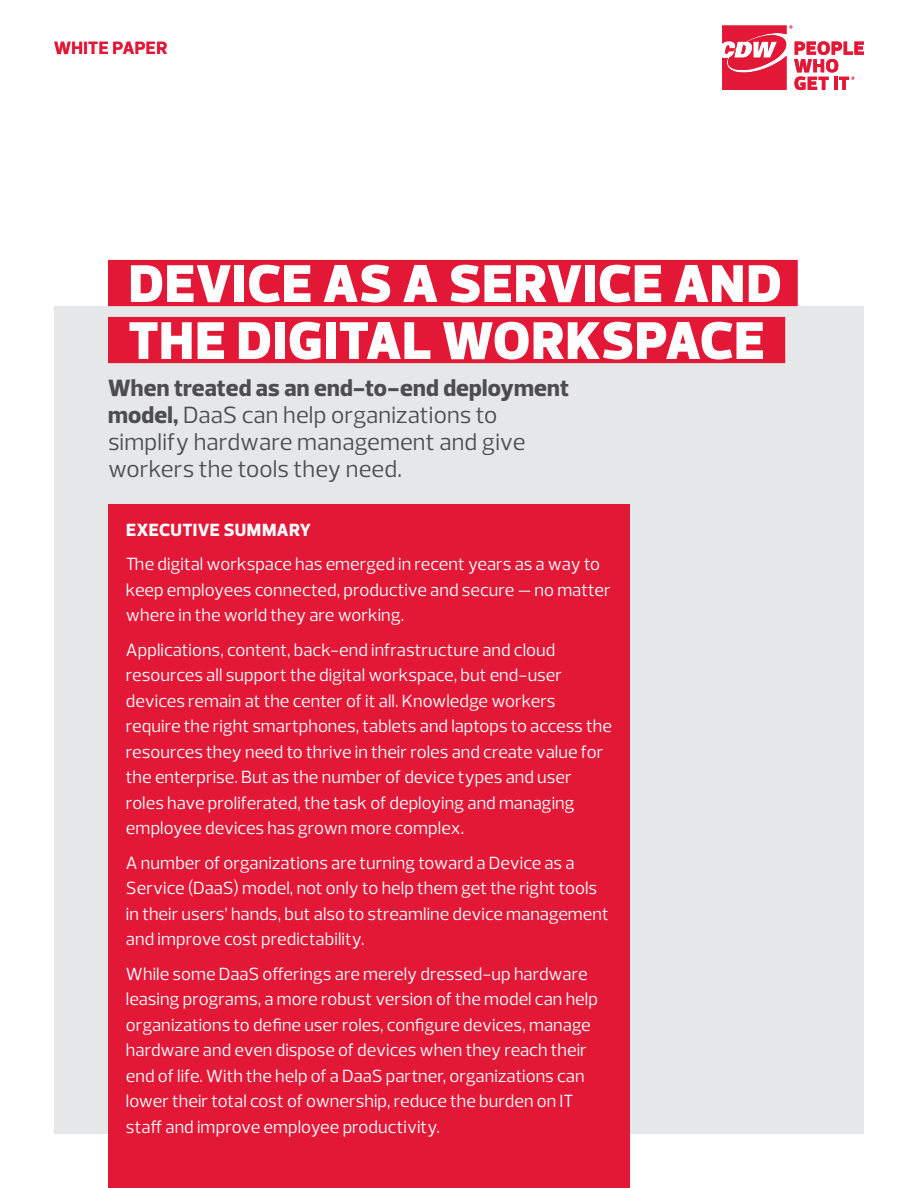
<style>
.page{position:relative;width:918px;height:1188px;background:#fff}
.page>*{position:absolute;margin:0;border:0;box-sizing:border-box;transform-origin:0 0}
.t1{font:900 54px/57px "Prelo";letter-spacing:.02em;color:#fff}
.t2{font:24px/27px "Prelo";letter-spacing:.005em;color:#4d4d4f}
.t3{font:18px/25.5px "Prelo";color:#fff}
.t4{font:700 expanded 18px "Prelo";letter-spacing:.025em;color:#fff}
.t5{font:700 18px "Prelo";letter-spacing:.02em;color:#e31837}
.s1{font-weight:700;font-stretch:expanded}
</style>
<div class="page">
<svg style="left:722px;top:25px;width:142px;height:65px"></svg>
<div style="left:54px;top:306px;width:810px;height:828px;background:#e6e7e8"></div>
<div style="left:108px;top:504px;width:522px;height:684px;background:#e31837"></div>
<div style="left:108px;top:260px;width:690px;height:46px;background:#e31837"></div>
<div style="left:108px;top:317px;width:677px;height:46px;background:#e31837"></div>
<p class="t5" style="left:54px;top:37px;width:115px">WHITE PAPER</p>
<h1 class="t1" style="left:128px;top:256px;width:655px">DEVICE AS A SERVICE AND<br>THE DIGITAL WORKSPACE</h1>
<h2 class="t2" style="left:108px;top:375px;width:463px"><span class="s1">When treated as an end-to-end deployment model,</span> DaaS can help organizations to simplify hardware management and give workers the tools they need.</h2>
<p class="t4" style="left:126px;top:518px;width:186px">EXECUTIVE SUMMARY</p>
<p class="t3" style="left:126px;top:551px;width:486px">The digital workspace has emerged in recent years as a way to keep employees connected, productive and secure — no matter where in the world they are working.</p>
<p class="t3" style="left:126px;top:637px;width:487px">Applications, content, back-end infrastructure and cloud resources all support the digital workspace, but end-user devices remain at the center of it all. Knowledge workers require the right smartphones, tablets and laptops to access the resources they need to thrive in their roles and create value for the enterprise. But as the number of device types and user roles have proliferated, the task of deploying and managing employee devices has grown more complex.</p>
<p class="t3" style="left:126px;top:850px;width:484px">A number of organizations are turning toward a Device as a Service (DaaS) model, not only to help them get the right tools in their users’ hands, but also to streamline device management and improve cost predictability.</p>
<p class="t3" style="left:126px;top:961px;width:473px">While some DaaS offerings are merely dressed-up hardware leasing programs, a more robust version of the model can help organizations to define user roles, configure devices, manage hardware and even dispose of devices when they reach their end of life. With the help of a DaaS partner, organizations can lower their total cost of ownership, reduce the burden on IT staff and improve employee productivity.</p>
</div>
